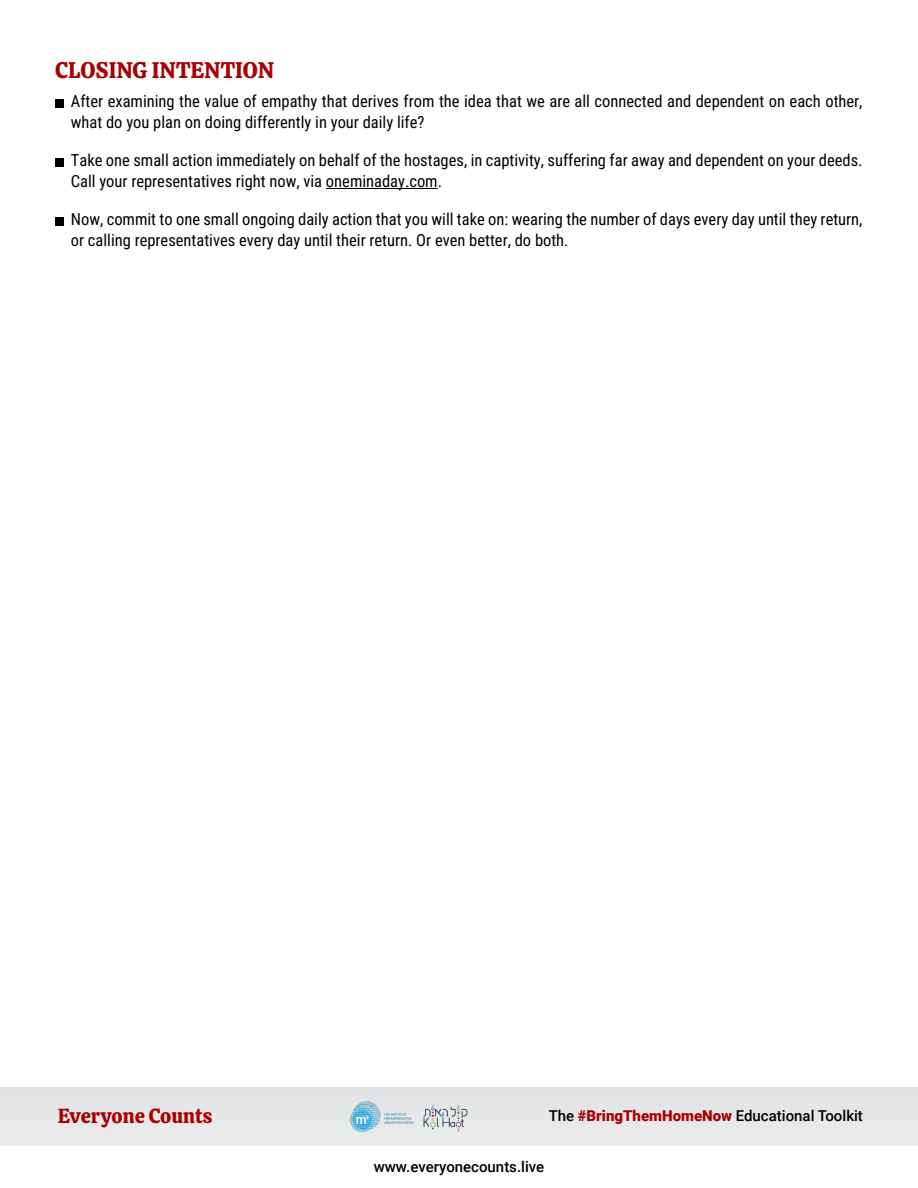
<style>
.page{position:relative;width:918px;height:1188px;background:#fff}
.page>*{position:absolute;margin:0;border:0;box-sizing:border-box;transform-origin:0 0}
.t1{font:22.5px "Calistoga";color:#a80000}
.t2{font:20.25px "Calistoga";color:#a80000}
.t3{font:16.5px/21px "Roboto Condensed";color:#000}
.t4{font:500 15px "Roboto";color:#000}
.s1{font-weight:900;color:#a80000}
</style>
<div class="page">
<div style="left:0;top:1087px;width:918px;height:59px;background:#e6e7e8"></div>
<img style="left:350px;top:1101px;width:64px;height:31px">
<img style="left:423px;top:1104px;width:45px;height:28px">
<hr style="left:326px;top:188px;width:112px;height:1px;background:#000">
<div style="left:55px;top:99px;width:8px;height:8px;background:#000"></div>
<div style="left:55px;top:158px;width:8px;height:8px;background:#000"></div>
<div style="left:55px;top:217px;width:8px;height:8px;background:#000"></div>
<h1 class="t1" style="left:55px;top:49px;width:220px">CLOSING INTENTION</h1>
<p class="t3" style="left:71px;top:90px;width:793px">After examining the value of empathy that derives from the idea that we are all connected and dependent on each other, what do you plan on doing differently in your daily life?</p>
<p class="t3" style="left:71px;top:149px;width:793px">Take one small action immediately on behalf of the hostages in, captivity, suffering far away and dependent on your deeds.<br>Call your representatives right now, via oneminaday.com.</p>
<p class="t3" style="left:71px;top:208px;width:793px">Now, commit to one small ongoing daily action that you will take on: wearing the number of days every day until they return, or calling representatives every day until their return. Or even better, do both.</p>
<p class="t2" style="left:58px;top:1097px;width:156px">Everyone Counts</p>
<p class="t4" style="left:549px;top:1106px;width:316px">The <span class="s1">#BringThemHomeNow</span> Educational Toolkit</p>
<p class="t4" style="left:374px;top:1156px;width:172px">www.everyonecounts.live</p>
</div>
